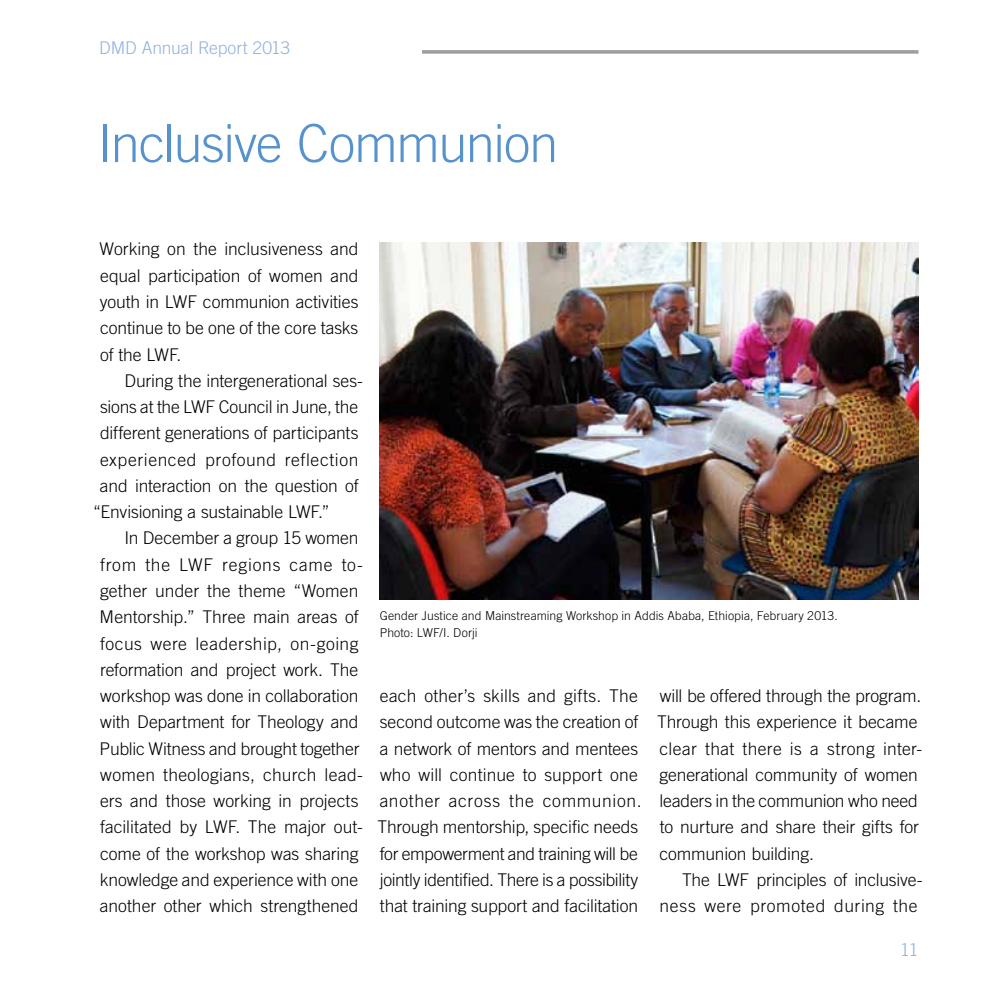
<style>
.page{position:relative;width:993px;height:993px;background:#fff}
.page>*{position:absolute;margin:0;border:0;box-sizing:border-box;transform-origin:0 0}
.t1{font:300 52.5px "Trade Gothic LT Std";letter-spacing:-.025em;color:#5692ce}
.t2{font:300 17.5px/26.2px "Trade Gothic LT Std";letter-spacing:-.005em;color:#000}
.t3{font:300 17.5px "Trade Gothic LT Std";letter-spacing:.035em;color:#000}
.t4{font:300 17.5px "Trade Gothic LT Std";letter-spacing:.025em;color:#000}
.t5{font:300 17.5px "Trade Gothic LT Std";letter-spacing:.015em;color:#000}
.t6{font:300 17.5px "Trade Gothic LT Std";letter-spacing:.045em;color:#000}
.t7{font:300 17.5px "Trade Gothic LT Std";letter-spacing:-.015em;color:#91b1de}
.t8{font:300 12.25px/17.5px "Trade Gothic LT Std";letter-spacing:.005em;color:#000}
</style>
<div class="page">
<svg style="left:422px;top:50px;width:496px;height:4px;background:#a8a8a8"></svg>
<img style="left:379px;top:242px;width:539px;height:357px">
<p class="t7" style="left:99px;top:37px;width:192px">DMD Annual Report 2013</p>
<h1 class="t1" style="left:98px;top:112px;width:462px">Inclusive Communion</h1>
<p class="t2" style="left:100px;top:236px;width:260px;text-align:justify">Working on the inclusiveness and equal participation of women and youth in LWF communion activities continue to be one of the core tasks of the LWF.</p>
<p class="t2" style="left:124px;top:367px;width:240px">During the intergenerational ses-</p>
<p class="t2" style="left:100px;top:393px;width:259px">sions at the LWF Council in June, the</p>
<p class="t2" style="left:100px;top:419px;width:260px">different generations of participants</p>
<p class="t3" style="left:100px;top:449px;width:260px">experienced profound reflection</p>
<p class="t2" style="left:100px;top:472px;width:260px">and interaction on the question of</p>
<p class="t2" style="left:93px;top:498px;width:238px">“Envisioning a sustainable LWF.”</p>
<p class="t2" style="left:124px;top:524px;width:235px">In December a group 15 women</p>
<p class="t6" style="left:100px;top:554px;width:264px">from the LWF regions came to-</p>
<p class="t2" style="left:100px;top:577px;width:260px">gether under the theme “Women</p>
<p class="t2" style="left:100px;top:603px;width:260px">Mentorship.” Three main areas of</p>
<p class="t4" style="left:100px;top:632px;width:260px">focus were leadership, on-going</p>
<p class="t2" style="left:100px;top:656px;width:259px">reformation and project work. The</p>
<p class="t2" style="left:100px;top:682px;width:260px">workshop was done in collaboration</p>
<p class="t2" style="left:100px;top:708px;width:260px">with Department for Theology and</p>
<p class="t2" style="left:100px;top:734px;width:261px">Public Witness and brought together</p>
<p class="t5" style="left:100px;top:764px;width:264px">women theologians, church lead-</p>
<p class="t2" style="left:100px;top:787px;width:260px">ers and those working in projects</p>
<p class="t2" style="left:100px;top:813px;width:264px">facilitated by LWF. The major out-</p>
<p class="t2" style="left:100px;top:839px;width:260px">come of the workshop was sharing</p>
<p class="t2" style="left:100px;top:866px;width:259px">knowledge and experience with one</p>
<p class="t2" style="left:100px;top:892px;width:260px">another other which strengthened</p>
<p class="t8" style="left:379px;top:606px;width:459px">Gender Justice and Mainstreaming Workshop in Addis Ababa, Ethiopia, February 2013.<br>Photo: LWF/I. Dorji</p>
<p class="t2" style="left:377px;top:682px;width:265px">each other’s skills and gifts. The second outcome was the creation of a network of mentors and mentees who will continue to support one another across the communion.<br>Through mentorship, specific needs for empowerment and training will be jointly identified. There is a possibility that training support and facilitation</p>
<p class="t2" style="left:657px;top:682px;width:267px">will be offered through the program.<br>Through this experience it became clear that there is a strong inter&shy;generational community of women leaders in the communion who need to nurture and share their gifts for communion building.</p>
<p class="t2" style="left:659px;top:866px;width:264px;text-align:right">The LWF principles of inclusive&shy;ness were promoted during the</p>
<p class="t7" style="left:899px;top:939px;width:20px">11</p>
</div>
